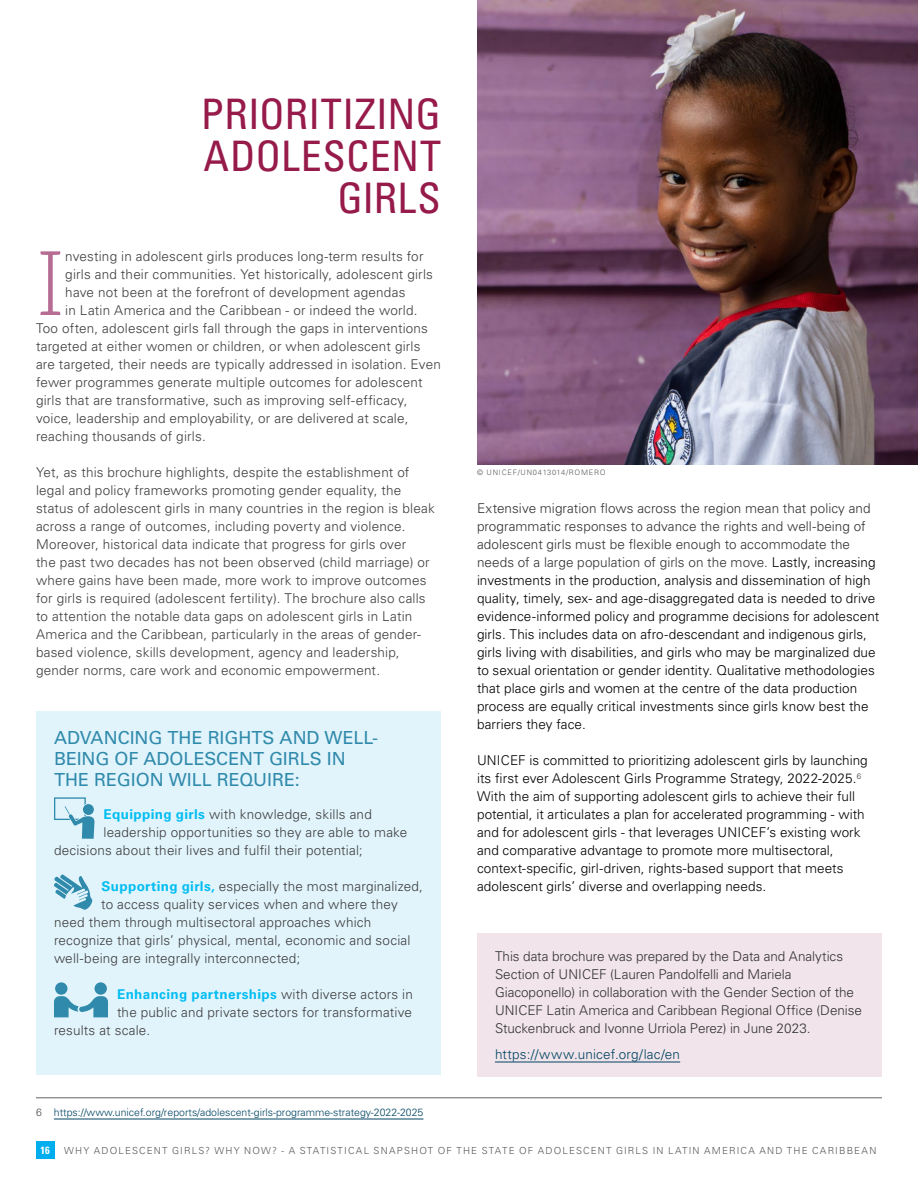
<style>
.page{position:relative;width:918px;height:1188px;background:#fff}
.page>*{position:absolute;margin:0;border:0;box-sizing:border-box;transform-origin:0 0}
.Text_Dropcap{font:300 89.85px "Aleo";color:#b76c93}
.H1_new{font:condensed 42px/42px "Univers LT Std";letter-spacing:.005em;color:#961a4a;text-align:right}
.H2{font:18px/21px "Univers LT Std";letter-spacing:-.005em;color:#308aab}
.Text{font:300 13.5px/18px "Univers LT Pro 45";letter-spacing:.005em;color:#000}
.Text-2{font:300 13.5px/18px "Univers LT Pro 45";letter-spacing:.015em;color:#3e3e3f}
.Text_Dropcap-2{font:300 13.5px "Univers LT Pro 45";letter-spacing:.015em;color:#3e3e3f}
.Text-3{font:300 13.5px/18px "Univers LT Pro 45";letter-spacing:-.005em;color:#333}
.Text-4{font:700 13.5px "Univers LT Pro 65";letter-spacing:.025em;color:#01bdf2}
.Text-5{font:300 13.5px "Univers LT Pro 45";letter-spacing:.015em;color:#004462}
.Footnote_With_Rule{font:300 10.5px "Univers LT Pro 45";color:#004462}
.t1{font:700 condensed 10.5px "Univers LT Std";color:#fff}
.t2{font:300 9.75px "Univers LT Pro 45";letter-spacing:.12em;color:#57585a}
.Photo_Credit{font:300 7.5px "Univers LT Pro 45";letter-spacing:.1em;color:#57585a}
.s1{font-family:"Univers LT Pro 65";font-weight:700;color:#01bdf2}
.s2{font-family:"Univers LT Pro 45";font-weight:300;color:#3e3e3f}
.s3{color:#4b4c4d}
.s4{color:#333}
</style>
<div class="page">
<div style="left:36px;top:1141px;width:18px;height:18px;background:#00aeef"></div>
<div style="left:477px;top:934px;width:405px;height:143px;background:#f1e4ea"></div>
<hr style="left:495px;top:1062px;width:185px;height:1px;background:#004462">
<hr style="left:36px;top:1098px;width:846px;height:1px;background:#636366">
<hr style="left:54px;top:1119px;width:369px;height:1px;background:#004462">
<div style="left:36px;top:711px;width:405px;height:364px;background:#e1f4fc"></div>
<svg style="left:54px;top:797px;width:41px;height:42px"></svg>
<svg style="left:54px;top:874px;width:38px;height:36px"></svg>
<svg style="left:54px;top:982px;width:54px;height:35px"></svg>
<img style="left:477px;top:0;width:441px;height:464px">
<p class="H1_new" style="left:201px;top:93px;width:242px">PRIORITIZING<br>ADOLESCENT<br>GIRLS</p>
<p class="Text_Dropcap" style="left:36px;top:235px;width:30px">I</p>
<p class="Text_Dropcap-2" style="left:65px;top:248px;width:360px">nvesting in adolescent girls produces long-term results for</p>
<p class="Text_Dropcap-2" style="left:65px;top:266px;width:369px">girls and their communities. Yet historically, adolescent girls</p>
<p class="Text_Dropcap-2" style="left:65px;top:284px;width:342px">have not been at the forefront of development agendas</p>
<p class="Text_Dropcap-2" style="left:65px;top:302px;width:354px">in Latin America and the Caribbean - or indeed the world.</p>
<p class="Text_Dropcap-2" style="left:36px;top:320px;width:393px">Too often, adolescent girls fall through the gaps in interventions</p>
<p class="Text_Dropcap-2" style="left:36px;top:338px;width:386px">targeted at either women or children, or when adolescent girls</p>
<p class="Text_Dropcap-2" style="left:36px;top:356px;width:406px">are targeted, their needs are typically addressed in isolation. Even</p>
<p class="Text_Dropcap-2" style="left:36px;top:374px;width:388px">fewer programmes generate multiple outcomes for adolescent</p>
<p class="Text_Dropcap-2" style="left:36px;top:392px;width:373px">girls that are transformative, such as improving self-efficacy,</p>
<p class="Text_Dropcap-2" style="left:36px;top:410px;width:374px">voice, leadership and employability, or are delivered at scale,</p>
<p class="Text_Dropcap-2" style="left:36px;top:428px;width:171px">reaching thousands of girls.</p>
<p class="Text-2" style="left:36px;top:463px;width:400px">Yet, as this brochure highlights, despite the establishment of legal and policy frameworks promoting gender equality, the status of adolescent girls in many countries in the region is bleak across a range of outcomes, including poverty and violence.<br>Moreover, historical data indicate that progress for girls over<br>the past two decades has not been observed (child marriage) or where gains have been made, more work to improve outcomes for girls is required (adolescent fertility). The brochure also calls to attention the notable data gaps on adolescent girls in Latin America and the Caribbean, particularly in the areas of gender&shy;based violence, skills development, agency and leadership, gender norms, care work and economic empowerment.</p>
<p class="H2" style="left:54px;top:727px;width:326px">ADVANCING THE RIGHTS AND WELL-<br>BEING OF ADOLESCENT GIRLS IN<br>THE REGION WILL REQUIRE:</p>
<p class="Text-2" style="left:104px;top:805px;width:270px"><span class="s1">Equipping girls</span> with knowledge, skills and</p>
<p class="Text-2" style="left:104px;top:823px;width:305px">leadership opportunities so they are able to make</p>
<p class="Text-2" style="left:54px;top:841px;width:310px">decisions about their lives and fulfil their potential;</p>
<p class="Text-2" style="left:101px;top:877px;width:323px"><span class="s1">Supporting girls,</span> especially the most marginalized,</p>
<p class="Text-2" style="left:101px;top:895px;width:298px">to access quality services when and where they</p>
<p class="Text-2" style="left:54px;top:913px;width:319px">need them through multisectoral approaches which</p>
<p class="Text-2" style="left:54px;top:931px;width:358px">recognize that girls’ physical, mental, economic and social</p>
<p class="Text-2" style="left:54px;top:949px;width:248px">well-being are integrally interconnected;</p>
<p class="Text-4" style="left:117px;top:986px;width:297px">Enhancing partnerships <span class="s2">with diverse actors in</span></p>
<p class="Text-2" style="left:117px;top:1003px;width:297px">the public and private sectors for transformative</p>
<p class="Text-2" style="left:54px;top:1021px;width:98px">results at scale.</p>
<p class="Footnote_With_Rule" style="left:36px;top:1106px;width:389px"><span class="s3">6</span> https://www.unicef.org/reports/adolescent-girls-programme-strategy-2022-2025</p>
<p class="Photo_Credit" style="left:477px;top:468px;width:130px">© UNICEF/UN0413014/ROMERO</p>
<p class="Text" style="left:477px;top:499px;width:404px"><span class="s4">Extensive migration flows across the region mean that policy and programmatic responses to advance the rights and well-being of adolescent girls must be flexible enough to accommodate the needs of a large population of girls on the move.</span> Lastly, increasing investments in the production, analysis and dissemination of high quality, timely, sex- and age-disaggregated data is needed to drive evidence-informed policy and programme decisions for adolescent girls. This includes data on afro-descendant and indigenous girls, girls living with disabilities, and girls who may be marginalized due to sexual orientation or gender identity. Qualitative methodologies that place girls and women at the centre of the data production process are equally critical investments since girls know best the barriers they face.</p>
<p class="Text" style="left:477px;top:751px;width:392px">UNICEF is committed to prioritizing adolescent girls by launching its first ever Adolescent Girls Programme Strategy, 2022-2025.<sup>6<br></sup>With the aim of supporting adolescent girls to achieve their full potential, it articulates a plan for accelerated programming - with and for adolescent girls - that leverages UNICEF’s existing work and comparative advantage to promote more multisectoral, context-specific, girl-driven, rights-based support that meets adolescent girls’ diverse and overlapping needs.</p>
<p class="Text-3" style="left:495px;top:948px;width:368px">This data brochure was prepared by the Data and Analytics Section of UNICEF (Lauren Pandolfelli and Mariela Giacoponello) in collaboration with the Gender Section of the UNICEF Latin America and Caribbean Regional Office (Denise Stuckenbruck and Ivonne Urriola Perez) in June 2023.</p>
<p class="Text-5" style="left:495px;top:1046px;width:187px">https://www.unicef.org/lac/en</p>
<p class="t1" style="left:40px;top:1144px;width:11px">16</p>
<p class="t2" style="left:64px;top:1144px;width:814px">WHY ADOLESCENT GIRLS? WHY NOW? - A STATISTICAL SNAPSHOT OF THE STATE OF ADOLESCENT GIRLS IN LATIN AMERICA AND THE CARIBBEAN</p>
</div>
